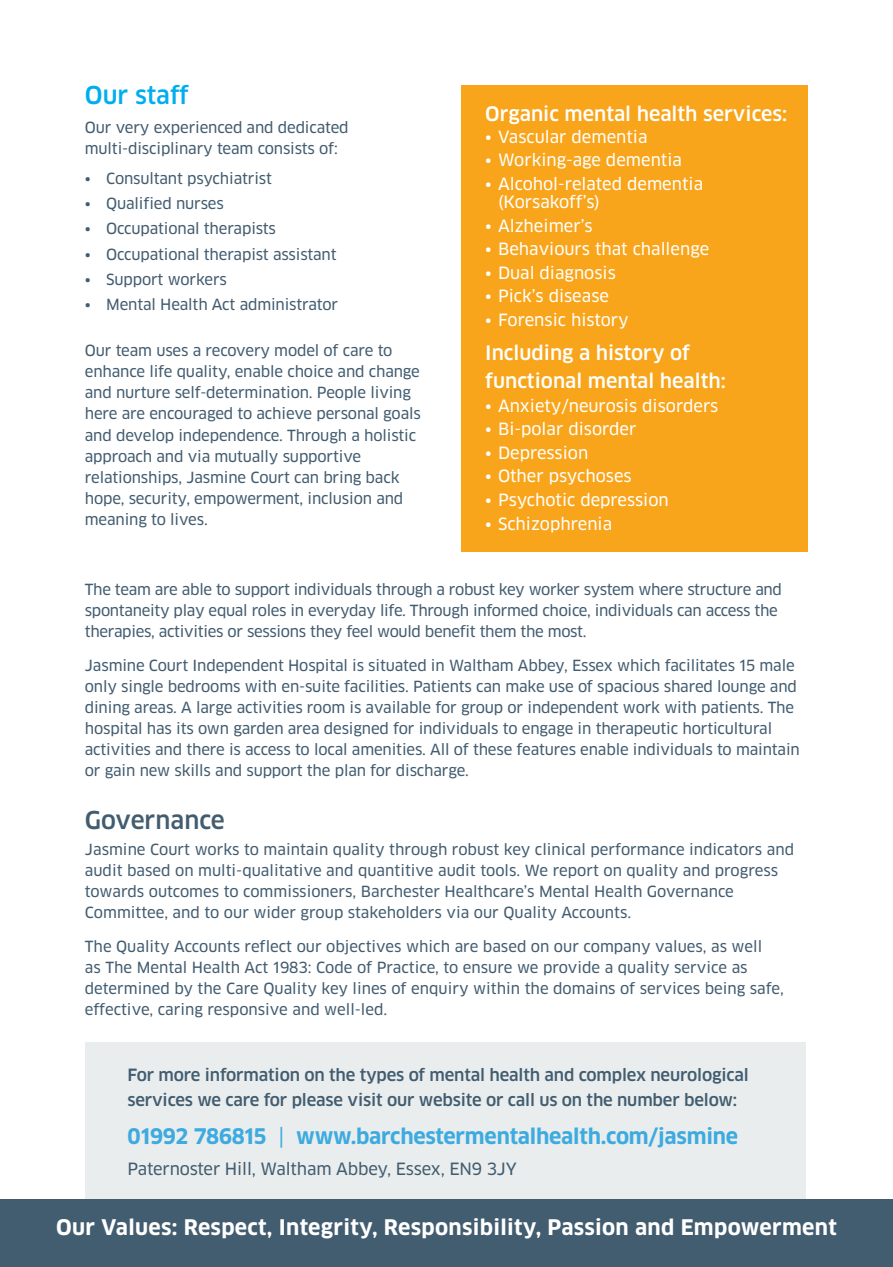
<style>
.page{position:relative;width:893px;height:1267px;background:#fff}
.page>*{position:absolute;margin:0;border:0;box-sizing:border-box;transform-origin:0 0}
.t1{font:500 24px "Clan LF";color:#425c70}
.t2{font:500 24px "Clan LF";letter-spacing:-.005em;color:#00aeef}
.t3{font:700 21px "Clan LF";letter-spacing:.015em;color:#fff}
.t4{font:700 21px "Clan LF";letter-spacing:-.01em;color:#3daae0}
.t5{font:500 19.5px/28.5px "Clan";color:#fff}
.t6{font:16.5px/18px "Clan News";color:#fff}
.t7{font:500 16.5px/24.8px "Clan LF";letter-spacing:-.01em;color:#425c70}
.t8{font:16.5px "Clan LF News";letter-spacing:-.01em;color:#425c70}
.t9{font:15px/21px "Clan LF News";letter-spacing:-.01em;color:#425c70}
.s1{font-family:"Clan LF News";font-weight:400}
</style>
<div class="page">
<div style="left:85px;top:1042px;width:720px;height:224px;background:#e9eded"></div>
<div style="left:0;top:1198px;width:892px;height:68px;background:#425c70"></div>
<div style="left:461px;top:85px;width:347px;height:466px;background:#f9a51b"></div>
<h1 class="t2" style="left:85px;top:86px;width:106px">Our staff</h1>
<p class="t9" style="left:85px;top:118px;width:265px">Our very experienced and dedicated multi-disciplinary team consists of:</p>
<p class="t9" style="left:85px;top:169px;width:188px">• Consultant psychiatrist</p>
<p class="t9" style="left:85px;top:194px;width:140px">• Qualified nurses</p>
<p class="t9" style="left:85px;top:219px;width:193px">• Occupational therapists</p>
<p class="t9" style="left:85px;top:244px;width:253px">• Occupational therapist assistant</p>
<p class="t9" style="left:85px;top:270px;width:143px">• Support workers</p>
<p class="t9" style="left:85px;top:295px;width:255px">• Mental Health Act administrator</p>
<p class="t9" style="left:85px;top:341px;width:337px">Our team uses a recovery model of care to enhance life quality, enable choice and change and nurture self-determination. People living here are encouraged to achieve personal goals and develop independence. Through a holistic approach and via mutually supportive relationships, Jasmine Court can bring back hope, security, empowerment, inclusion and meaning to lives.</p>
<h3 class="t5" style="left:485px;top:100px;width:303px">Organic mental health services:</h3>
<p class="t6" style="left:485px;top:129px;width:164px">• Vascular dementia</p>
<p class="t6" style="left:485px;top:152px;width:198px">• Working-age dementia</p>
<p class="t6" style="left:498px;top:176px;width:206px;text-indent:-13px">• Alcohol-related dementia (Korsakoff’s)</p>
<p class="t6" style="left:485px;top:217px;width:109px">• Alzheimer’s</p>
<p class="t6" style="left:485px;top:241px;width:225px">• Behaviours that challenge</p>
<p class="t6" style="left:485px;top:264px;width:132px">• Dual diagnosis</p>
<p class="t6" style="left:485px;top:288px;width:125px">• Pick’s disease</p>
<p class="t6" style="left:485px;top:312px;width:145px">• Forensic history</p>
<h3 class="t5" style="left:485px;top:339px;width:242px">Including a history of functional mental health:</h3>
<p class="t6" style="left:485px;top:398px;width:235px">• Anxiety/neurosis disorders</p>
<p class="t6" style="left:485px;top:421px;width:153px">• Bi-polar disorder</p>
<p class="t6" style="left:485px;top:445px;width:105px">• Depression</p>
<p class="t6" style="left:485px;top:468px;width:148px">• Other psychoses</p>
<p class="t6" style="left:485px;top:492px;width:185px">• Psychotic depression</p>
<p class="t6" style="left:485px;top:515px;width:128px">• Schizophrenia</p>
<p class="t9" style="left:85px;top:580px;width:698px">The team are able to support individuals through a robust key worker system where structure and spontaneity play equal roles in everyday life. Through informed choice, individuals can access the therapies, activities or sessions they feel would benefit them the most.</p>
<p class="t9" style="left:85px;top:656px;width:716px">Jasmine Court Independent Hospital is situated in Waltham Abbey, Essex which facilitates 15 male only single bedrooms with en-suite facilities. Patients can make use of spacious shared lounge and dining areas. A large activities room is available for group or independent work with patients. The hospital has its own garden area designed for individuals to engage in therapeutic horticultural activities and there is access to local amenities. All of these features enable individuals to maintain or gain new skills and support the plan for discharge.</p>
<h1 class="t1" style="left:85px;top:810px;width:141px">Governance</h1>
<p class="t9" style="left:85px;top:839px;width:710px">Jasmine Court works to maintain quality through robust key clinical performance indicators and audit based on multi-qualitative and quantitive audit tools. We report on quality and progress towards outcomes to commissioners, Barchester Healthcare’s Mental Health Governance Committee, and to our wider group stakeholders via our Quality Accounts.</p>
<p class="t9" style="left:85px;top:936px;width:700px">The Quality Accounts reflect our objectives which are based on our company values, as well<br>as The Mental Health Act 1983: Code of Practice, to ensure we provide a quality service as determined by the Care Quality key lines of enquiry within the domains of services being safe, effective, caring responsive and well-led.</p>
<p class="t7" style="left:127px;top:1063px;width:623px">For more information on the types of mental health and complex neurological services we care for please visit our website or call us on the number below:</p>
<h2 class="t4" style="left:127px;top:1127px;width:612px">01992 786815 <span class="s1">|</span> www.barchestermentalhealth.com/jasmine</h2>
<p class="t8" style="left:127px;top:1162px;width:391px">Paternoster Hill, Waltham Abbey, Essex, EN9 3JY</p>
<h2 class="t3" style="left:56px;top:1218px;width:782px">Our Values: Respect, Integrity, Responsibility, Passion and Empowerment</h2>
</div>
